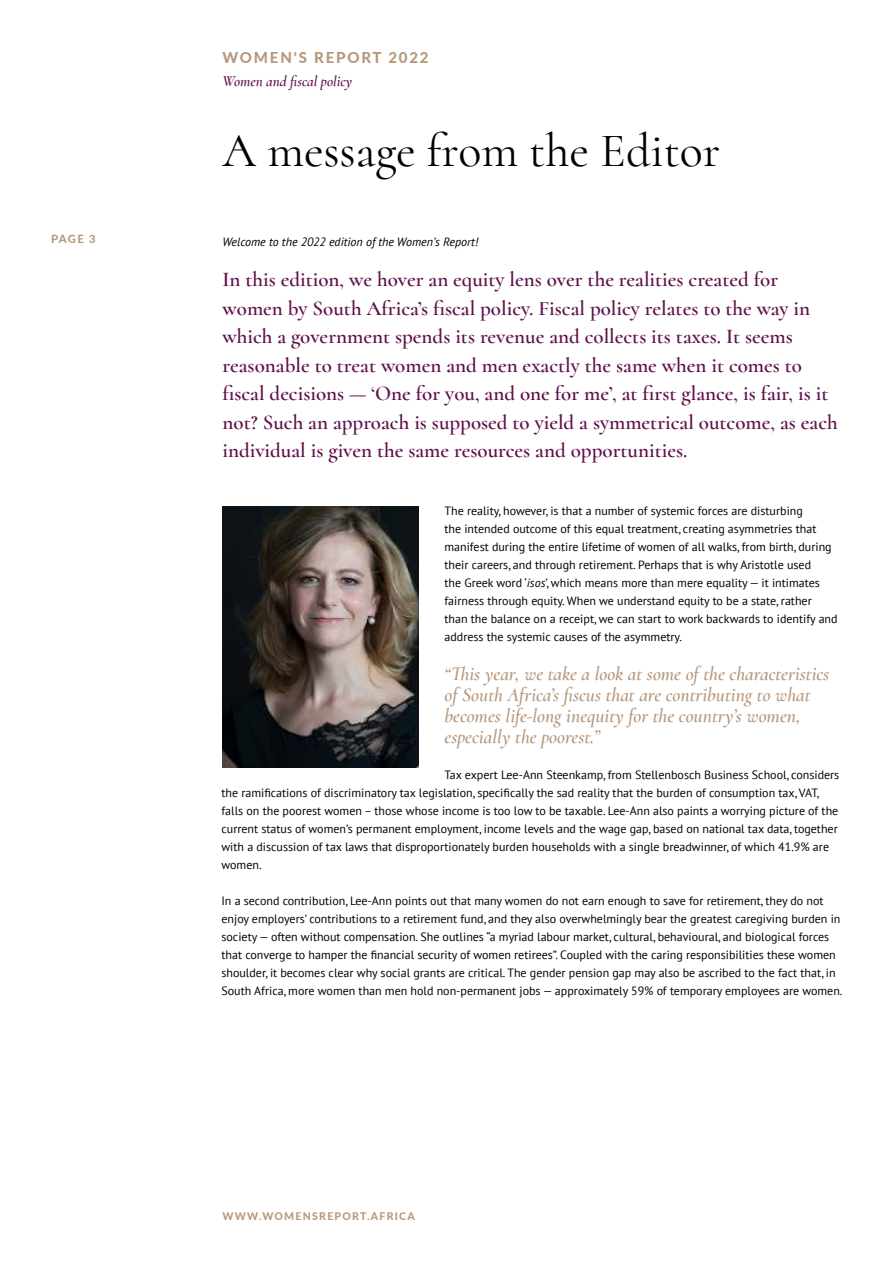
<style>
.page{position:relative;width:893px;height:1263px;background:#fff}
.page>*{position:absolute;margin:0;border:0;box-sizing:border-box;transform-origin:0 0}
.t1{font:48px "Cormorant";color:#000}
.t2{font:600 21px/28.5px "Cormorant";color:#60104b}
.t3{font:italic 600 19.5px/21px "Cormorant";color:#b6987d}
.t4{font:italic 600 15px "Cormorant";color:#60104b}
.t5{font:800 15px "Lato";letter-spacing:.12em;color:#b6987d}
.t6{font:12px/18px "PT Sans";color:#000}
.t7{font:italic 12px "PT Sans";color:#000}
.t8{font:800 11.25px "Lato";color:#b6987d}
.t9{font:800 10.5px "Lato";letter-spacing:.12em;color:#b6987d}
.s1{font-style:italic}
</style>
<div class="page">
<img style="left:223px;top:506px;width:196px;height:261px">
<p class="t8" style="left:51px;top:232px;width:46px">PAGE 3</p>
<p class="t5" style="left:223px;top:49px;width:208px">WOMEN'S REPORT 2022</p>
<p class="t4" style="left:223px;top:72px;width:131px">Women and fiscal policy</p>
<h1 class="t1" style="left:223px;top:132px;width:499px">A message from the Editor</h1>
<p class="t7" style="left:223px;top:237px;width:257px">Welcome to the 2022 edition of the Women’s Report!</p>
<p class="t2" style="left:223px;top:265px;width:617px">In this edition, we hover an equity lens over the realities created for women by South Africa’s fiscal policy. Fiscal policy relates to the way in which a government spends its revenue and collects its taxes. It seems reasonable to treat women and men exactly the same when it comes to fiscal decisions — ‘One for you, and one for me’, at first glance, is fair, is it not? Such an approach is supposed to yield a symmetrical outcome, as each individual is given the same resources and opportunities.</p>
<p class="t6" style="left:444px;top:503px;width:395px">The reality, however, is that a number of systemic forces are disturbing<br>the intended outcome of this equal treatment, creating asymmetries that manifest during the entire lifetime of women of all walks, from birth, during their careers, and through retirement. Perhaps that is why Aristotle used<br>the Greek word ‘<span class="s1">isos</span>’, which means more than mere equality — it intimates fairness through equity. When we understand equity to be a state, rather than the balance on a receipt, we can start to work backwards to identify and address the systemic causes of the asymmetry.</p>
<h3 class="t3" style="left:444px;top:663px;width:386px">“This year, we take a look at some of the characteristics of South Africa’s fiscus that are contributing to what becomes life-long inequity for the country’s women, especially the poorest.”</h3>
<p class="t6" style="left:221px;top:767px;width:619px;text-indent:223px">Tax expert Lee-Ann Steenkamp, from Stellenbosch Business School, considers the ramifications of discriminatory tax legislation, specifically the sad reality that the burden of consumption tax, VAT, falls on the poorest women – those whose income is too low to be taxable. Lee-Ann also paints a worrying picture of the current status of women’s permanent employment, income levels and the wage gap, based on national tax data, together with a discussion of tax laws that disproportionately burden households with a single breadwinner, of which 41.9% are women.</p>
<p class="t6" style="left:221px;top:893px;width:623px">In a second contribution, Lee-Ann points out that many women do not earn enough to save for retirement, they do not enjoy employers’ contributions to a retirement fund, and they also overwhelmingly bear the greatest caregiving burden in society — often without compensation. She outlines “a myriad labour market, cultural, behavioural, and biological forces that converge to hamper the financial security of women retirees”. Coupled with the caring responsibilities these women shoulder, it becomes clear why social grants are critical. The gender pension gap may also be ascribed to the fact that, in South Africa, more women than men hold non-permanent jobs — approximately 59% of temporary employees are women.</p>
<p class="t9" style="left:223px;top:1210px;width:194px">WWW.WOMENSREPORT.AFRICA</p>
</div>
